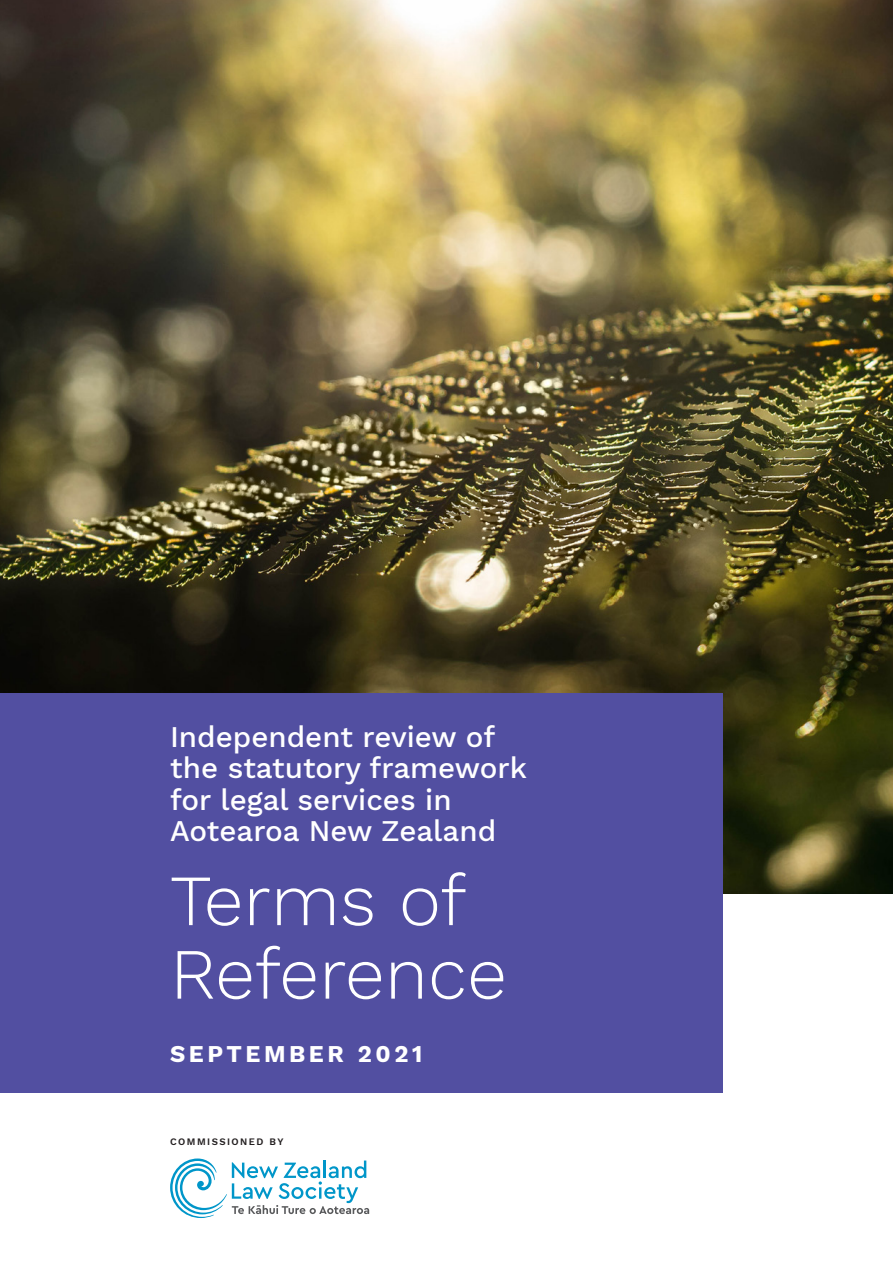
<style>
.page{position:relative;width:893px;height:1263px;background:#fff}
.page>*{position:absolute;margin:0;border:0;box-sizing:border-box;transform-origin:0 0}
.Inherit__Flush_spaci{font:300 72px "Work Sans";color:#fff}
.t1{font:500 29.55px/31.5px "Work Sans";color:#fff}
.t2{font:700 23.7px "Work Sans";letter-spacing:.15em;color:#fff}
.Inherit__Flush_spaci-2{font:600 9.75px "Work Sans";letter-spacing:.15em;color:#231f20}
</style>
<div class="page">
<img style="left:0;top:0;width:893px;height:893px">
<div style="left:0;top:693px;width:723px;height:400px;background:#524fa1"></div>
<svg style="left:170px;top:1158px;width:199px;height:60px"></svg>
<p class="t1" style="left:170px;top:720px;width:358px">Independent review of the statutory framework for legal services in<br>Aotearoa New Zealand</p>
<p class="Inherit__Flush_spaci" style="left:170px;top:847px;width:298px">Terms of</p>
<p class="Inherit__Flush_spaci" style="left:170px;top:921px;width:339px">Reference</p>
<p class="t2" style="left:170px;top:1035px;width:254px">SEPTEMBER 2021</p>
<p class="Inherit__Flush_spaci-2" style="left:170px;top:1134px;width:115px">COMMISSIONED BY</p>
</div>
